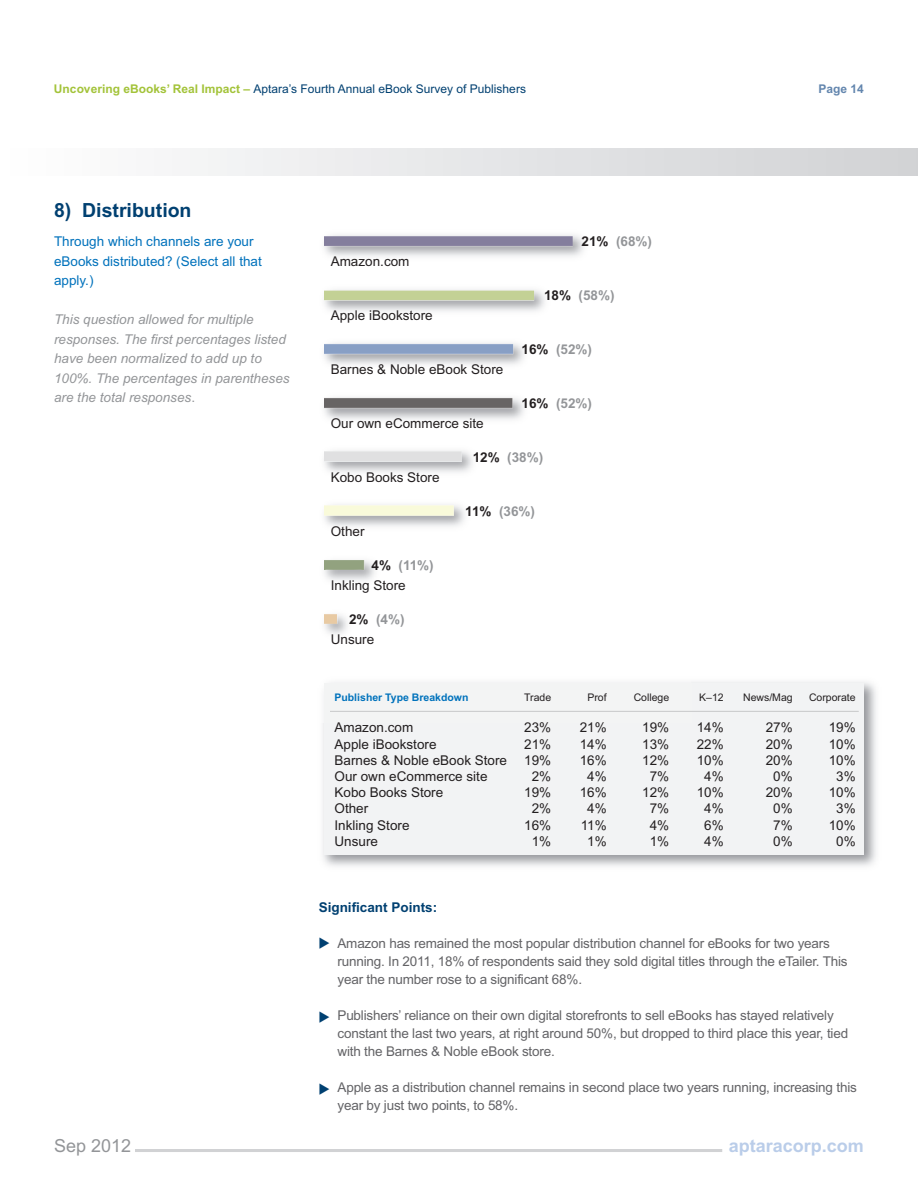
<style>
.page{position:relative;width:918px;height:1188px;background:#fff}
.page>*{position:absolute;margin:0;border:0;box-sizing:border-box;transform-origin:0 0}
.t1{font:700 19.5px "Arial";color:#004071}
.t2{font:700 18px "Arial";color:#bacde9}
.t3{font:18px "Arial";color:#939598}
.t4{font:13.5px/18px "Arial";letter-spacing:-.015em;color:#636366}
.t5{font:13.5px/16.2px "Arial";color:#231f20;text-align:center}
.t6{font:italic 13.5px/19.5px "Arial";color:#939598}
.t7{font:13.5px/19.5px "Arial";color:#0072bc}
.t8{font:700 13.5px "Arial";color:#939598}
.t9{font:700 13.5px "Arial";color:#004071}
.t10{font:12px "Arial";color:#004071}
.t11{font:700 12px "Arial";color:#6386ae}
.t12{font:10.5px "Arial";color:#231f20}
.t13{font:700 10.5px "Arial";color:#0072bc}
.s1{font-weight:700;color:#a3c339}
.s2{font-style:normal}
.s3{color:#231f20}
</style>
<div class="page">
<div style="left:0;top:148px;width:918px;height:28px;background:linear-gradient(to right,#fefefe,#d1d2d4)"></div>
<hr style="left:135px;top:1149px;width:587px;height:3px;background:#d1d2d4">
<img style="left:323px;top:682px;width:553px;height:185px">
<div style="left:324px;top:684px;width:540px;height:171px;background:#f2f3f4"></div>
<img style="left:323px;top:235px;width:368px;height:488px">
<img style="left:324px;top:236px;width:249px;height:388px">
<hr style="left:330px;top:711px;width:529px;height:1px;background:#c7c8ca">
<p class="t10" style="left:54px;top:82px;width:474px"><span class="s1">Uncovering eBooks’ Real Impact –</span> Aptara’s Fourth Annual eBook Survey of Publishers</p>
<p class="t11" style="left:819px;top:82px;width:47px">Page 14</p>
<h1 class="t1" style="left:54px;top:199px;width:139px">8) Distribution</h1>
<p class="t7" style="left:54px;top:232px;width:209px">Through which channels are your eBooks distributed? (Select all that apply.)</p>
<p class="t6" style="left:54px;top:310px;width:237px">This question allowed for multiple responses. The first percentages listed have been normalized to add up to 100%. The percentages in parentheses are the total responses<span class="s2">.</span></p>
<p class="t5" style="left:331px;top:253px;width:80px">Amazon.com</p>
<p class="t5" style="left:331px;top:307px;width:104px">Apple iBookstore</p>
<p class="t5" style="left:331px;top:361px;width:174px">Barnes &amp; Noble eBook Store</p>
<p class="t5" style="left:331px;top:415px;width:155px">Our own eCommerce site</p>
<p class="t8" style="left:582px;top:234px;width:72px"><span class="s3">21%</span> (68%)</p>
<p class="t8" style="left:544px;top:288px;width:72px"><span class="s3">18%</span> (58%)</p>
<p class="t8" style="left:522px;top:342px;width:72px"><span class="s3">16%</span> (52%)</p>
<p class="t8" style="left:522px;top:396px;width:72px"><span class="s3">16%</span> (52%)</p>
<p class="t5" style="left:331px;top:469px;width:110px">Kobo Books Store</p>
<p class="t5" style="left:331px;top:523px;width:35px">Other</p>
<p class="t8" style="left:372px;top:558px;width:64px"><span class="s3">4%</span> (11%)</p>
<p class="t5" style="left:331px;top:577px;width:77px">Inkling Store</p>
<p class="t8" style="left:349px;top:612px;width:57px"><span class="s3">2%</span> (4%)</p>
<p class="t5" style="left:331px;top:631px;width:45px">Unsure</p>
<p class="t8" style="left:473px;top:450px;width:72px"><span class="s3">12%</span> (38%)</p>
<p class="t8" style="left:465px;top:504px;width:71px"><span class="s3">11%</span> (36%)</p>
<p class="t13" style="left:334px;top:692px;width:136px">Publisher Type Breakdown</p>
<p class="t5" style="left:334px;top:720px;width:174px;text-align:left">Amazon.com<br>Apple iBookstore<br>Barnes &amp; Noble eBook Store<br>Our own eCommerce site<br>Kobo Books Store<br>Other<br>Inkling Store<br>Unsure</p>
<p class="t12" style="left:524px;top:692px;width:29px">Trade</p>
<p class="t5" style="left:524px;top:720px;width:29px">23%<br>21%<br>19%<br>2%<br>19%<br>2%<br>16%<br>1%</p>
<p class="t9" style="left:319px;top:900px;width:120px">Significant Points:</p>
<p class="t12" style="left:587px;top:692px;width:21px">Prof</p>
<p class="t5" style="left:580px;top:720px;width:29px">21%<br>14%<br>16%<br>4%<br>16%<br>4%<br>11%<br>1%</p>
<p class="t12" style="left:634px;top:692px;width:37px">College</p>
<p class="t5" style="left:642px;top:720px;width:29px">19%<br>13%<br>12%<br>7%<br>12%<br>7%<br>4%<br>1%</p>
<p class="t12" style="left:699px;top:692px;width:26px">K–12</p>
<p class="t5" style="left:697px;top:720px;width:29px">14%<br>22%<br>10%<br>4%<br>10%<br>4%<br>6%<br>4%</p>
<p class="t12" style="left:743px;top:692px;width:51px">News/Mag</p>
<p class="t5" style="left:766px;top:720px;width:29px">27%<br>20%<br>20%<br>0%<br>20%<br>0%<br>7%<br>0%</p>
<p class="t12" style="left:809px;top:692px;width:48px">Corporate</p>
<p class="t5" style="left:829px;top:720px;width:29px">19%<br>10%<br>10%<br>3%<br>10%<br>3%<br>10%<br>0%</p>
<p class="t4" style="left:338px;top:934px;width:512px">Amazon has remained the most popular distribution channel for eBooks for two years running. In 2011, 18% of respondents said they sold digital titles through the eTailer. This year the number rose to a significant 68%.</p>
<p class="t4" style="left:338px;top:1006px;width:512px">Publishers’ reliance on their own digital storefronts to sell eBooks has stayed relatively constant the last two years, at right around 50%, but dropped to third place this year, tied with the Barnes &amp; Noble eBook store.</p>
<p class="t4" style="left:338px;top:1078px;width:521px">Apple as a distribution channel remains in second place two years running, increasing this year by just two points, to 58%.</p>
<h2 class="t3" style="left:54px;top:1135px;width:79px">Sep 2012</h2>
<h2 class="t2" style="left:729px;top:1135px;width:137px">aptaracorp.com</h2>
</div>
